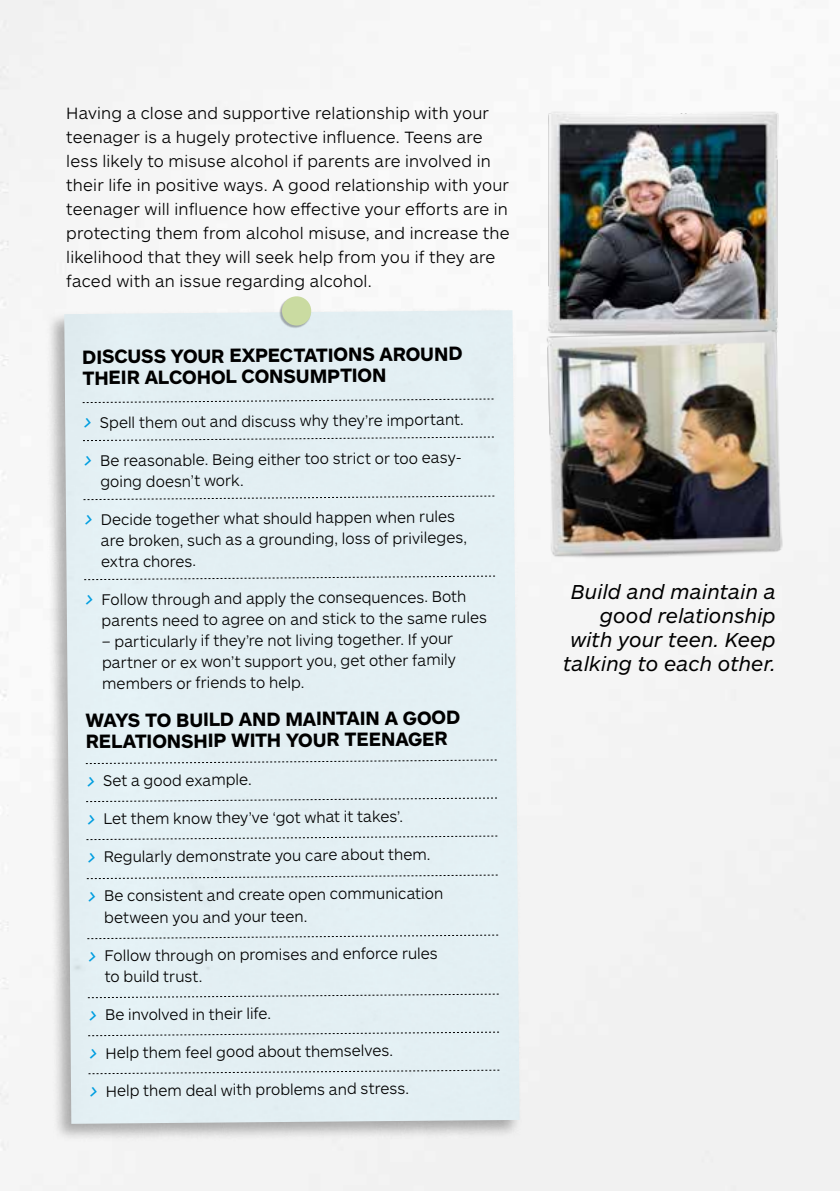
<style>
.page{position:relative;width:840px;height:1191px;background:#fff}
.page>*{position:absolute;margin:0;border:0;box-sizing:border-box;transform-origin:0 0}
.t1{font:italic 21px/24px "ARS Maquette Pro";letter-spacing:.005em;color:#000;text-align:right}
.t2{font:700 20px/21.4px "ARS Maquette Pro";letter-spacing:-.02em;color:#000}
.t3{font:300 17px/24px "ARS Maquette Pro";letter-spacing:.01em;color:#000}
.t4{font:300 16px/20.8px "ARS Maquette Pro";letter-spacing:-.01em;color:#000}
</style>
<div class="page">
<div style="left:45px;top:307px;width:476px;height:835px;background:#000;opacity:.3"></div>
<div style="left:64px;top:310px;width:455px;height:813px;background:#e3eff3"></div>
<svg style="left:82px;top:398px;width:412px;height:5px;background:#cbd6da"></svg>
<svg style="left:82px;top:436px;width:412px;height:5px;background:#ccd7da"></svg>
<svg style="left:83px;top:495px;width:411px;height:5px;background:#ccd7db"></svg>
<svg style="left:84px;top:575px;width:411px;height:5px;background:#ccd7db"></svg>
<svg style="left:85px;top:759px;width:412px;height:5px;background:#ccd7db"></svg>
<svg style="left:86px;top:797px;width:411px;height:5px;background:#ccd7db"></svg>
<svg style="left:86px;top:835px;width:411px;height:5px;background:#ccd7db"></svg>
<svg style="left:86px;top:874px;width:412px;height:5px;background:#ccd7db"></svg>
<svg style="left:87px;top:934px;width:411px;height:5px;background:#ccd7db"></svg>
<svg style="left:87px;top:993px;width:412px;height:5px;background:#ccd7db"></svg>
<svg style="left:88px;top:1031px;width:411px;height:5px;background:#ccd7da"></svg>
<svg style="left:88px;top:1069px;width:411px;height:5px;background:#ccd7da"></svg>
<img style="left:536px;top:105px;width:254px;height:218px">
<div style="left:279px;top:297px;width:32px;height:31px;background:#000;opacity:.3"></div>
<div style="left:282px;top:296px;width:29px;height:29px;background:#cadba1;border-radius:50%"></div>
<img style="left:534px;top:323px;width:260px;height:247px">
<svg style="left:84px;top:418px;width:7px;height:10px"></svg>
<svg style="left:85px;top:456px;width:6px;height:10px"></svg>
<svg style="left:85px;top:515px;width:7px;height:10px"></svg>
<svg style="left:86px;top:595px;width:6px;height:10px"></svg>
<svg style="left:87px;top:776px;width:7px;height:10px"></svg>
<svg style="left:88px;top:814px;width:6px;height:10px"></svg>
<svg style="left:88px;top:852px;width:7px;height:10px"></svg>
<svg style="left:88px;top:891px;width:7px;height:10px"></svg>
<svg style="left:89px;top:951px;width:7px;height:10px"></svg>
<svg style="left:89px;top:1010px;width:7px;height:10px"></svg>
<svg style="left:90px;top:1048px;width:6px;height:10px"></svg>
<svg style="left:90px;top:1086px;width:7px;height:10px"></svg>
<p class="t3" style="left:66px;top:100px;width:444px">Having a close and supportive relationship with your teenager is a hugely protective influence. Teens are less likely to misuse alcohol if parents are involved in their life in positive ways. A good relationship with your teenager will influence how effective your efforts are in protecting them from alcohol misuse, and increase the likelihood that they will seek help from you if they are faced with an issue regarding alcohol.</p>
<p class="t2" style="left:82px;top:343px;width:382px">DISCUSS YOUR EXPECTATIONS AROUND<br>THEIR ALCOHOL CONSUMPTION</p>
<p class="t4" style="left:100px;top:410px;width:365px">Spell them out and discuss why they’re important.</p>
<p class="t4" style="left:100px;top:447px;width:363px;line-height:21.8px">Be reasonable. Being either too strict or too easy&shy;going doesn’t work.</p>
<p class="t4" style="left:101px;top:507px;width:368px">Decide together what should happen when rules are broken, such as a grounding, loss of privileges,</p>
<p class="t4" style="left:101px;top:550px;width:97px">extra chores.</p>
<p class="t4" style="left:101px;top:587px;width:387px">Follow through and apply the consequences. Both parents need to agree on and stick to the same rules</p>
<p class="t4" style="left:102px;top:629px;width:356px">– particularly if they’re not living together. If your partner or ex won’t support you, get other family members or friends to help.</p>
<p class="t2" style="left:85px;top:707px;width:376px">WAYS TO BUILD AND MAINTAIN A GOOD<br>RELATIONSHIP WITH YOUR TEENAGER</p>
<p class="t4" style="left:103px;top:769px;width:150px">Set a good example.</p>
<p class="t4" style="left:103px;top:806px;width:301px">Let them know they’ve ‘got what it takes’.</p>
<p class="t4" style="left:104px;top:844px;width:328px">Regularly demonstrate you care about them.</p>
<p class="t4" style="left:104px;top:882px;width:341px;line-height:22.6px">Be consistent and create open communication between you and your teen.</p>
<p class="t4" style="left:104px;top:942px;width:335px;line-height:22px">Follow through on promises and enforce rules to build trust.</p>
<p class="t4" style="left:105px;top:1003px;width:168px">Be involved in their life.</p>
<p class="t4" style="left:105px;top:1040px;width:289px">Help them feel good about themselves.</p>
<p class="t4" style="left:106px;top:1078px;width:305px">Help them deal with problems and stress.</p>
<h1 class="t1" style="left:563px;top:578px;width:214px">Build and maintain a good relationship with your teen. Keep talking to each other.</h1>
</div>
